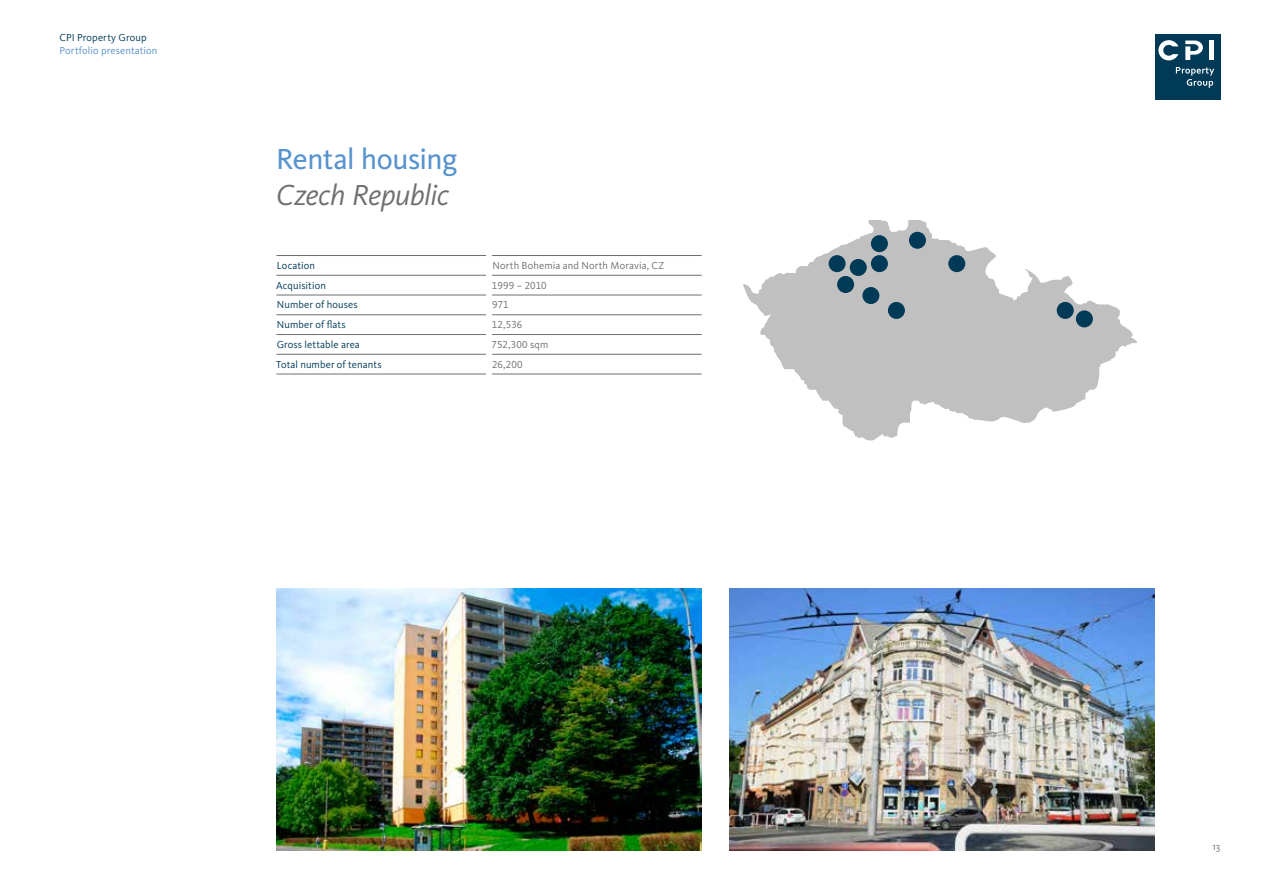
<style>
.page{position:relative;width:1263px;height:893px;background:#fff}
.page>*{position:absolute;margin:0;border:0;box-sizing:border-box;transform-origin:0 0}
.t1{font:30px "Kievit Pro";letter-spacing:-.015em;color:#5692ce}
.t2{font:italic 30px "Kievit Pro";letter-spacing:-.015em;color:#706f6f}
.t3{font:10.5px "Kievit Pro";letter-spacing:.01em;color:#003a57}
.t4{font:10.5px "Kievit Pro";letter-spacing:.01em;color:#706f6f}
.t5{font:10.5px "Kievit Pro";letter-spacing:.01em;color:#5692ce}
</style>
<div class="page">
<hr style="left:276px;top:255px;width:210px;height:1px;background:#706f6f">
<hr style="left:492px;top:255px;width:210px;height:1px;background:#706f6f">
<hr style="left:276px;top:275px;width:210px;height:1px;background:#706f6f">
<hr style="left:492px;top:275px;width:210px;height:1px;background:#706f6f">
<hr style="left:276px;top:295px;width:210px;height:1px;background:#706f6f">
<hr style="left:492px;top:295px;width:210px;height:1px;background:#706f6f">
<hr style="left:276px;top:314px;width:210px;height:1px;background:#706f6f">
<hr style="left:492px;top:314px;width:210px;height:1px;background:#706f6f">
<hr style="left:276px;top:334px;width:210px;height:1px;background:#706f6f">
<hr style="left:492px;top:334px;width:210px;height:1px;background:#706f6f">
<hr style="left:276px;top:354px;width:210px;height:1px;background:#706f6f">
<hr style="left:492px;top:354px;width:210px;height:1px;background:#706f6f">
<hr style="left:276px;top:374px;width:210px;height:1px;background:#706f6f">
<hr style="left:492px;top:374px;width:210px;height:1px;background:#706f6f">
<img style="left:729px;top:589px;width:425px;height:261px">
<img style="left:276px;top:589px;width:426px;height:261px">
<svg style="left:743px;top:220px;width:394px;height:221px"></svg>
<div style="left:1154px;top:34px;width:66px;height:66px;background:#003a57"></div>
<div style="left:1209px;top:41px;width:5px;height:19px;background:#fff"></div>
<svg style="left:1185px;top:41px;width:18px;height:19px"></svg>
<svg style="left:1158px;top:40px;width:20px;height:20px"></svg>
<svg style="left:1176px;top:67px;width:38px;height:21px"></svg>
<div style="left:948px;top:255px;width:17px;height:17px;background:#003a57;border-radius:50%"></div>
<div style="left:909px;top:232px;width:17px;height:17px;background:#003a57;border-radius:50%"></div>
<div style="left:871px;top:235px;width:17px;height:17px;background:#003a57;border-radius:50%"></div>
<div style="left:871px;top:255px;width:17px;height:17px;background:#003a57;border-radius:50%"></div>
<div style="left:828px;top:255px;width:18px;height:17px;background:#003a57;border-radius:50%"></div>
<div style="left:850px;top:259px;width:17px;height:17px;background:#003a57;border-radius:50%"></div>
<div style="left:837px;top:276px;width:17px;height:17px;background:#003a57;border-radius:50%"></div>
<div style="left:862px;top:287px;width:17px;height:17px;background:#003a57;border-radius:50%"></div>
<div style="left:888px;top:302px;width:17px;height:17px;background:#003a57;border-radius:50%"></div>
<div style="left:1057px;top:302px;width:17px;height:17px;background:#003a57;border-radius:50%"></div>
<div style="left:1076px;top:310px;width:17px;height:17px;background:#003a57;border-radius:50%"></div>
<p class="t3" style="left:60px;top:31px;width:89px">CPI Property Group</p>
<p class="t5" style="left:60px;top:44px;width:100px">Portfolio presentation</p>
<h1 class="t1" style="left:276px;top:141px;width:183px">Rental housing</h1>
<h1 class="t2" style="left:276px;top:177px;width:175px">Czech Republic</h1>
<p class="t3" style="left:277px;top:259px;width:40px">Location</p>
<p class="t4" style="left:492px;top:259px;width:173px">North Bohemia and North Moravia, CZ</p>
<p class="t3" style="left:276px;top:279px;width:51px">Acquisition</p>
<p class="t4" style="left:492px;top:279px;width:57px">1999 – 2010</p>
<p class="t3" style="left:277px;top:299px;width:82px">Number of houses</p>
<p class="t4" style="left:492px;top:299px;width:18px">971</p>
<p class="t3" style="left:277px;top:318px;width:70px">Number of flats</p>
<p class="t4" style="left:492px;top:318px;width:32px">12,536</p>
<p class="t3" style="left:277px;top:338px;width:85px">Gross lettable area</p>
<p class="t4" style="left:492px;top:338px;width:58px">752,300 sqm</p>
<p class="t3" style="left:276px;top:358px;width:107px">Total number of tenants</p>
<p class="t4" style="left:492px;top:358px;width:32px">26,200</p>
<p class="t4" style="left:1212px;top:841px;width:10px">13</p>
</div>
